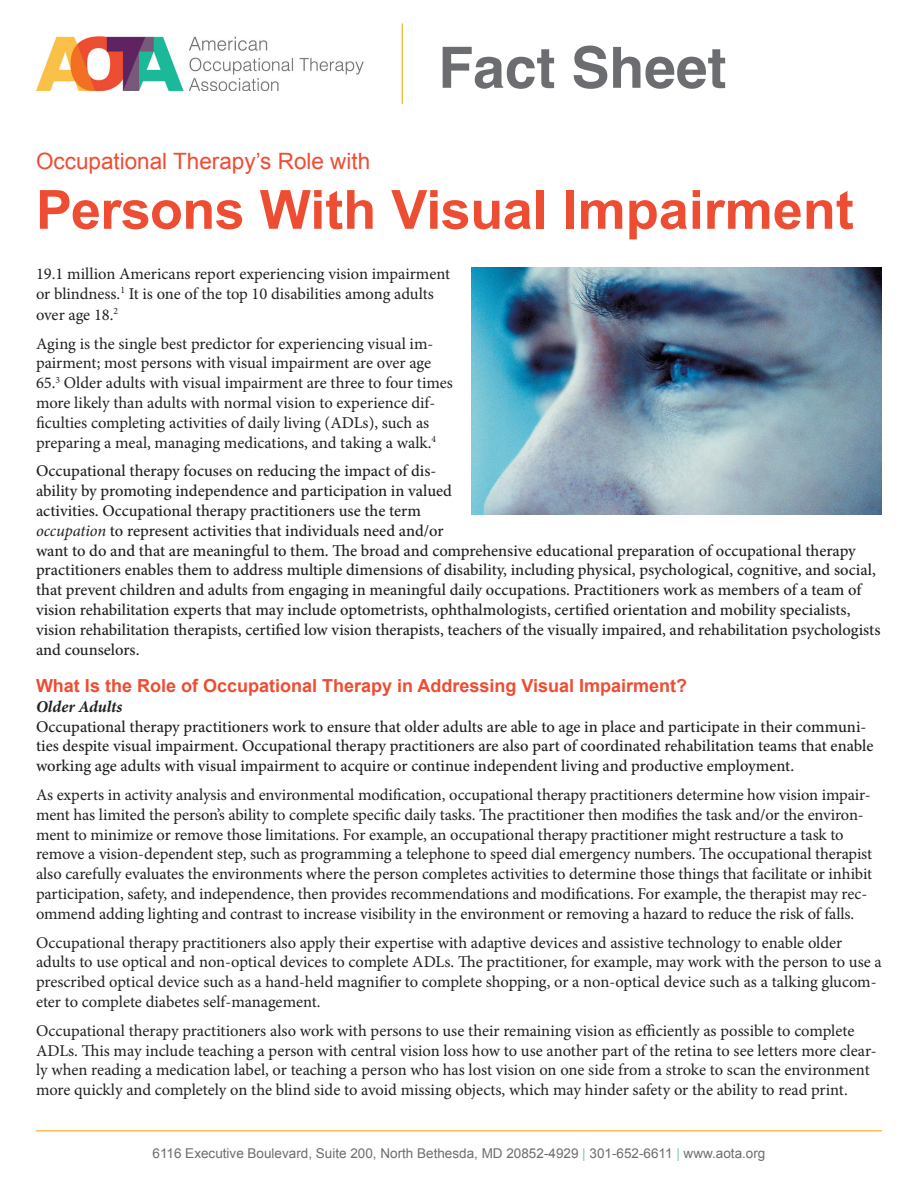
<style>
.page{position:relative;width:918px;height:1188px;background:#fff}
.page>*{position:absolute;margin:0;border:0;box-sizing:border-box;transform-origin:0 0}
.t1{font:700 57px "Helvetica";color:#6c6d70}
.Title_Big{font:700 54px "Arial";color:#ed4d32}
.Title_Small{font:22.5px "Arial";color:#ed4d32}
.Subhead{font:700 18px "Arial";color:#ed4d32}
.t2{font:16.5px/19.8px "Minion Pro";letter-spacing:-.005em;color:#231f20}
.t3{font:500 16.5px/19.8px "Minion Pro";color:#231f20}
.t4{font:13.5px "Arial";color:#6c6d70}
.s1{font-weight:400;font-style:italic}
.s2{font-weight:700;font-style:italic}
.s3{color:#7bcab4}
</style>
<div class="page">
<img style="left:472px;top:267px;width:410px;height:248px">
<img style="left:36px;top:36px;width:328px;height:55px">
<hr style="left:402px;top:23px;width:1px;height:81px;background:#f9c049">
<hr style="left:36px;top:1130px;width:846px;height:2px;background:#f9c049">
<p class="t1" style="left:438px;top:22px;width:290px">Fact Sheet</p>
<p class="Title_Small" style="left:36px;top:146px;width:336px">Occupational Therapy’s Role with</p>
<p class="Title_Big" style="left:36px;top:174px;width:819px">Persons With Visual Impairment</p>
<p class="t2" style="left:36px;top:264px;width:416px;line-height:20.4px">19.1 million Americans report experiencing vision impairment or blindness.<sup>1</sup> It is one of the top 10 disabilities among adults over age 18.<sup>2</sup></p>
<p class="t2" style="left:36px;top:334px;width:418px">Aging is the single best predictor for experiencing visual im&shy;pairment; most persons with visual impairment are over age 65.<sup>3</sup> Older adults with visual impairment are three to four times more likely than adults with normal vision to experience dif&shy;ficulties completing activities of daily living (ADLs), such as preparing a meal, managing medications, and taking a walk.<sup>4</sup></p>
<p class="t3" style="left:36px;top:461px;width:846px">Occupational therapy focuses on reducing the impact of dis-<br>ability by promoting independence and participation in valued<br>activities. Occupational therapy practitioners use the term<br><span class="s1">occupation</span> to represent activities that individuals need and/or<br>want to do and that are meaningful to them. The broad and comprehensive educational preparation of occupational therapy practitioners enables them to address multiple dimensions of disability, including physical, psychological, cognitive, and social, that prevent children and adults from engaging in meaningful daily occupations. Practitioners work as members of a team of vision rehabilitation experts that may include optometrists, ophthalmologists, certified orientation and mobility specialists, vision rehabilitation therapists, certified low vision therapists, teachers of the visually impaired, and rehabilitation psychologists and counselors.</p>
<p class="Subhead" style="left:36px;top:674px;width:653px">What Is the Role of Occupational Therapy in Addressing Visual Impairment?</p>
<p class="t3" style="left:36px;top:697px;width:839px"><span class="s2">Older Adults<br></span>Occupational therapy practitioners work to ensure that older adults are able to age in place and participate in their communi&shy;ties despite visual impairment. Occupational therapy practitioners are also part of coordinated rehabilitation teams that enable working age adults with visual impairment to acquire or continue independent living and productive employment.</p>
<p class="t2" style="left:36px;top:785px;width:838px">As experts in activity analysis and environmental modification, occupational therapy practitioners determine how vision impair&shy;ment has limited the person’s ability to complete specific daily tasks. The practitioner then modifies the task and/or the environ&shy;ment to minimize or remove those limitations. For example, an occupational therapy practitioner might restructure a task to remove a vision-dependent step, such as programming a telephone to speed dial emergency numbers. The occupational therapist also carefully evaluates the environments where the person completes activities to determine those things that facilitate or inhibit participation, safety, and independence, then provides recommendations and modifications. For example, the therapist may rec&shy;ommend adding lighting and contrast to increase visibility in the environment or removing a hazard to reduce the risk of falls.</p>
<p class="t2" style="left:36px;top:933px;width:847px">Occupational therapy practitioners also apply their expertise with adaptive devices and assistive technology to enable older adults to use optical and non-optical devices to complete ADLs. The practitioner, for example, may work with the person to use a prescribed optical device such as a hand-held magnifier to complete shopping, or a non-optical device such as a talking glucom&shy;eter to complete diabetes self-management.</p>
<p class="t2" style="left:36px;top:1021px;width:842px">Occupational therapy practitioners also work with persons to use their remaining vision as efficiently as possible to complete ADLs. This may include teaching a person with central vision loss how to use another part of the retina to see letters more clear&shy;ly when reading a medication label, or teaching a person who has lost vision on one side from a stroke to scan the environment more quickly and completely on the blind side to avoid missing objects, which may hinder safety or the ability to read print.</p>
<p class="t4" style="left:153px;top:1145px;width:614px">6116 Executive Boulevard, Suite 200, North Bethesda, MD 20852-4929 <span class="s3">|</span> 301-652-6611 <span class="s3">|</span> www.aota.org</p>
</div>
